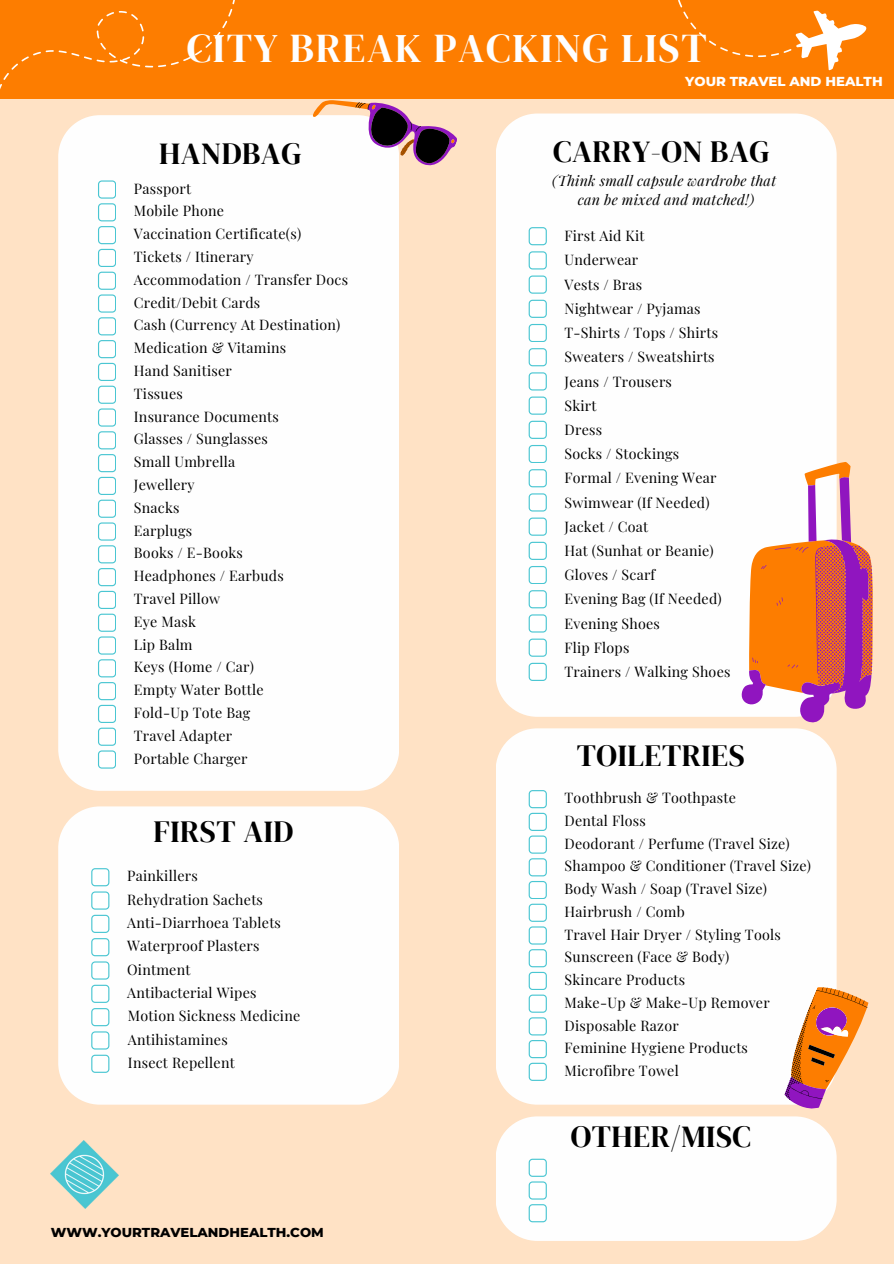
<style>
.page{position:relative;width:894px;height:1264px;background:#fff}
.page>*{position:absolute;margin:0;border:0;box-sizing:border-box;transform-origin:0 0}
.t1{font:40.5px "DM Serif Display";letter-spacing:.04em;color:#fefefe}
.t2{font:30.6px "DM Serif Display";letter-spacing:.015em;color:#000}
.t3{font:14.25px "Playfair Display";letter-spacing:.015em;color:#000}
.t4{font:italic 14.25px "Playfair Display";letter-spacing:.015em;color:#000}
.t5{font:800 13.2px "Montserrat";color:#000}
.t6{font:800 13.2px "Montserrat";color:#fff}
</style>
<div class="page">
<div style="left:0;top:0;width:893px;height:1263px;background:#ffe2c5"></div>
<div style="left:0;top:0;width:893px;height:98px;background:#fd7d00"></div>
<svg style="left:678px;top:0;width:189px;height:71px"></svg>
<svg style="left:0;top:0;width:259px;height:99px"></svg>
<div style="left:58px;top:806px;width:341px;height:298px;background:#fefefe"></div>
<svg style="left:91px;top:868px;width:18px;height:64px"></svg>
<svg style="left:91px;top:938px;width:18px;height:64px"></svg>
<svg style="left:91px;top:1008px;width:18px;height:64px"></svg>
<div style="left:496px;top:728px;width:340px;height:62px;background:#fefefe"></div>
<img style="left:51px;top:1140px;width:67px;height:68px">
<div style="left:496px;top:113px;width:340px;height:603px;background:#fefefe"></div>
<svg style="left:528px;top:421px;width:18px;height:18px"></svg>
<svg style="left:528px;top:445px;width:18px;height:18px"></svg>
<svg style="left:528px;top:469px;width:18px;height:18px"></svg>
<svg style="left:528px;top:493px;width:18px;height:18px"></svg>
<svg style="left:528px;top:517px;width:18px;height:18px"></svg>
<svg style="left:528px;top:542px;width:18px;height:18px"></svg>
<svg style="left:528px;top:638px;width:18px;height:18px"></svg>
<svg style="left:528px;top:662px;width:18px;height:18px"></svg>
<svg style="left:528px;top:227px;width:18px;height:18px"></svg>
<svg style="left:528px;top:251px;width:18px;height:18px"></svg>
<svg style="left:528px;top:275px;width:18px;height:18px"></svg>
<svg style="left:528px;top:300px;width:18px;height:18px"></svg>
<svg style="left:528px;top:324px;width:18px;height:18px"></svg>
<svg style="left:528px;top:348px;width:18px;height:18px"></svg>
<svg style="left:528px;top:372px;width:18px;height:18px"></svg>
<svg style="left:528px;top:396px;width:18px;height:18px"></svg>
<svg style="left:739px;top:462px;width:133px;height:261px;background:#e5978b"></svg>
<div style="left:58px;top:115px;width:341px;height:675px;background:#fefefe"></div>
<svg style="left:98px;top:180px;width:18px;height:588px;background:#e0f5f7"></svg>
<svg style="left:310px;top:98px;width:150px;height:77px"></svg>
<svg style="left:496px;top:790px;width:373px;height:450px;background:#fbf5f0"></svg>
<svg style="left:528px;top:614px;width:18px;height:18px"></svg>
<svg style="left:528px;top:590px;width:18px;height:18px"></svg>
<svg style="left:528px;top:566px;width:18px;height:18px"></svg>
<p class="t1" style="left:187px;top:20px;width:521px">CITY BREAK PACKING LIST</p>
<p class="t2" style="left:159px;top:132px;width:144px">HANDBAG</p>
<p class="t3" style="left:134px;top:178px;width:59px">Passport</p>
<p class="t3" style="left:134px;top:201px;width:92px">Mobile Phone</p>
<p class="t3" style="left:134px;top:224px;width:169px">Vaccination Certificate(s)</p>
<p class="t3" style="left:134px;top:247px;width:121px">Tickets / Itinerary</p>
<p class="t3" style="left:134px;top:269px;width:216px">Accommodation / Transfer Docs</p>
<p class="t3" style="left:134px;top:292px;width:128px">Credit/Debit Cards</p>
<p class="t3" style="left:134px;top:315px;width:208px">Cash (Currency At Destination)</p>
<p class="t3" style="left:134px;top:338px;width:154px">Medication &amp; Vitamins</p>
<p class="t3" style="left:134px;top:360px;width:99px">Hand Sanitiser</p>
<p class="t3" style="left:134px;top:383px;width:51px">Tissues</p>
<p class="t3" style="left:134px;top:406px;width:146px">Insurance Documents</p>
<p class="t3" style="left:134px;top:429px;width:135px">Glasses / Sunglasses</p>
<p class="t3" style="left:134px;top:452px;width:103px">Small Umbrella</p>
<p class="t3" style="left:134px;top:474px;width:62px">Jewellery</p>
<p class="t3" style="left:134px;top:497px;width:47px">Snacks</p>
<p class="t3" style="left:134px;top:520px;width:60px">Earplugs</p>
<p class="t3" style="left:134px;top:543px;width:110px">Books / E-Books</p>
<p class="t3" style="left:134px;top:566px;width:151px">Headphones / Earbuds</p>
<p class="t3" style="left:134px;top:588px;width:88px">Travel Pillow</p>
<p class="t3" style="left:134px;top:611px;width:63px">Eye Mask</p>
<p class="t3" style="left:134px;top:634px;width:60px">Lip Balm</p>
<p class="t3" style="left:134px;top:657px;width:121px">Keys (Home / Car)</p>
<p class="t3" style="left:134px;top:679px;width:131px">Empty Water Bottle</p>
<p class="t3" style="left:134px;top:702px;width:118px">Fold-Up Tote Bag</p>
<p class="t3" style="left:134px;top:725px;width:100px">Travel Adapter</p>
<p class="t3" style="left:134px;top:748px;width:115px">Portable Charger</p>
<p class="t2" style="left:153px;top:810px;width:141px">FIRST AID</p>
<p class="t3" style="left:127px;top:865px;width:72px">Painkillers</p>
<p class="t3" style="left:127px;top:889px;width:137px">Rehydration Sachets</p>
<p class="t3" style="left:127px;top:912px;width:155px">Anti-Diarrhoea Tablets</p>
<p class="t3" style="left:127px;top:935px;width:134px">Waterproof Plasters</p>
<p class="t3" style="left:127px;top:959px;width:65px">Ointment</p>
<p class="t3" style="left:127px;top:982px;width:131px">Antibacterial Wipes</p>
<p class="t3" style="left:128px;top:1005px;width:174px">Motion Sickness Medicine</p>
<p class="t3" style="left:128px;top:1029px;width:101px">Antihistamines</p>
<p class="t3" style="left:128px;top:1052px;width:108px">Insect Repellent</p>
<p class="t5" style="left:51px;top:1223px;width:274px">WWW.YOURTRAVELANDHEALTH.COM</p>
<p class="t6" style="left:685px;top:73px;width:199px">YOUR TRAVEL AND HEALTH</p>
<p class="t2" style="left:553px;top:130px;width:218px">CARRY-ON BAG</p>
<p class="t4" style="left:552px;top:171px;width:225px">(Think small capsule wardrobe that</p>
<p class="t4" style="left:577px;top:190px;width:178px">can be mixed and matched!)</p>
<p class="t3" style="left:564px;top:226px;width:81px">First Aid Kit</p>
<p class="t3" style="left:564px;top:250px;width:75px">Underwear</p>
<p class="t3" style="left:564px;top:274px;width:79px">Vests / Bras</p>
<p class="t3" style="left:564px;top:298px;width:137px">Nightwear / Pyjamas</p>
<p class="t3" style="left:564px;top:323px;width:155px">T-Shirts / Tops / Shirts</p>
<p class="t3" style="left:564px;top:347px;width:152px">Sweaters / Sweatshirts</p>
<p class="t3" style="left:564px;top:371px;width:109px">Jeans / Trousers</p>
<p class="t3" style="left:564px;top:395px;width:34px">Skirt</p>
<p class="t3" style="left:564px;top:419px;width:39px">Dress</p>
<p class="t3" style="left:564px;top:443px;width:116px">Socks / Stockings</p>
<p class="t3" style="left:564px;top:468px;width:153px">Formal / Evening Wear</p>
<p class="t3" style="left:564px;top:492px;width:146px">Swimwear (If Needed)</p>
<p class="t3" style="left:564px;top:516px;width:85px">Jacket / Coat</p>
<p class="t3" style="left:564px;top:540px;width:151px">Hat (Sunhat or Beanie)</p>
<p class="t3" style="left:564px;top:564px;width:92px">Gloves / Scarf</p>
<p class="t3" style="left:564px;top:589px;width:159px">Evening Bag (If Needed)</p>
<p class="t3" style="left:564px;top:613px;width:97px">Evening Shoes</p>
<p class="t3" style="left:564px;top:637px;width:66px">Flip Flops</p>
<p class="t3" style="left:564px;top:661px;width:167px">Trainers / Walking Shoes</p>
<p class="t2" style="left:576px;top:734px;width:169px">TOILETRIES</p>
<p class="t3" style="left:564px;top:787px;width:173px">Toothbrush &amp; Toothpaste</p>
<p class="t3" style="left:564px;top:810px;width:83px">Dental Floss</p>
<p class="t3" style="left:564px;top:833px;width:227px">Deodorant / Perfume (Travel Size)</p>
<p class="t3" style="left:564px;top:856px;width:248px">Shampoo &amp; Conditioner (Travel Size)</p>
<p class="t3" style="left:564px;top:878px;width:204px">Body Wash / Soap (Travel Size)</p>
<p class="t3" style="left:564px;top:901px;width:122px">Hairbrush / Comb</p>
<p class="t3" style="left:564px;top:924px;width:218px">Travel Hair Dryer / Styling Tools</p>
<p class="t3" style="left:564px;top:946px;width:166px">Sunscreen (Face &amp; Body)</p>
<p class="t3" style="left:564px;top:969px;width:122px">Skincare Products</p>
<p class="t3" style="left:564px;top:992px;width:206px">Make-Up &amp; Make-Up Remover</p>
<p class="t3" style="left:564px;top:1015px;width:116px">Disposable Razor</p>
<p class="t3" style="left:564px;top:1037px;width:185px">Feminine Hygiene Products</p>
<p class="t3" style="left:564px;top:1060px;width:116px">Microfibre Towel</p>
<p class="t2" style="left:570px;top:1115px;width:182px">OTHER/MISC</p>
</div>
